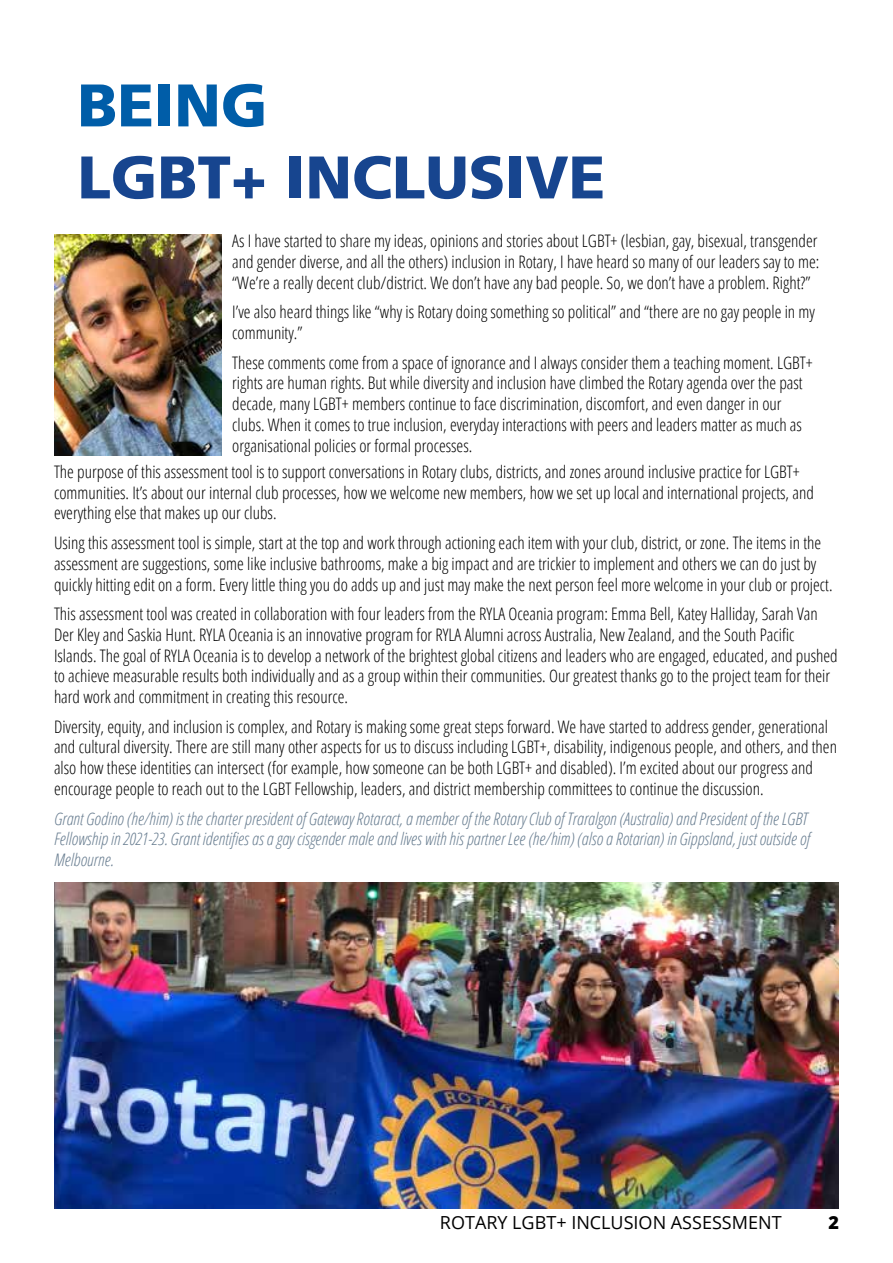
<style>
.page{position:relative;width:893px;height:1263px;background:#fff}
.page>*{position:absolute;margin:0;border:0;box-sizing:border-box;transform-origin:0 0}
.t1{font:900 60px "Frutiger LT Std";color:#17458f}
.t2{font:900 60px "Frutiger LT Std";color:#005da8}
.t3{font:18px "Open Sans";color:#000}
.t4{font:800 18px "Open Sans";color:#000}
.t5{font:300 17.25px/20.7px "Open Sans Condensed";color:#000}
.t6{font:italic 300 17.25px/20.7px "Open Sans Condensed";color:#687d90}
</style>
<div class="page">
<img style="left:54px;top:234px;width:167px;height:222px">
<img style="left:54px;top:882px;width:785px;height:327px">
<h1 class="t2" style="left:77px;top:69px;width:192px">BEING</h1>
<h1 class="t1" style="left:77px;top:141px;width:529px">LGBT+ INCLUSIVE</h1>
<p class="t5" style="left:232px;top:230px;width:589px;text-align:justify">As I have started to share my ideas, opinions and stories about LGBT+ (lesbian, gay, bisexual, transgender and gender diverse, and all the others) inclusion in Rotary, I have heard so many of our leaders say to me: “We’re a really decent club/district. We don’t have any bad people. So, we don’t have a problem. Right?”</p>
<p class="t5" style="left:232px;top:301px;width:584px">I’ve also heard things like “why is Rotary doing something so political” and “there are no gay people in my community.”</p>
<p class="t5" style="left:232px;top:352px;width:582px">These comments come from a space of ignorance and I always consider them a teaching moment. LGBT+ rights are human rights. But while diversity and inclusion have climbed the Rotary agenda over the past decade, many LGBT+ members continue to face discrimination, discomfort, and even danger in our clubs. When it comes to true inclusion, everyday interactions with peers and leaders matter as much as organisational policies or formal processes.</p>
<p class="t5" style="left:54px;top:461px;width:761px">The purpose of this assessment tool is to support conversations in Rotary clubs, districts, and zones around inclusive practice for LGBT+ communities. It’s about our internal club processes, how we welcome new members, how we set up local and international projects, and everything else that makes up our clubs.</p>
<p class="t5" style="left:54px;top:532px;width:780px">Using this assessment tool is simple, start at the top and work through actioning each item with your club, district, or zone. The items in the assessment are suggestions, some like inclusive bathrooms, make a big impact and are trickier to implement and others we can do just by quickly hitting edit on a form. Every little thing you do adds up and just may make the next person feel more welcome in your club or project.</p>
<p class="t5" style="left:54px;top:603px;width:785px">This assessment tool was created in collaboration with four leaders from the RYLA Oceania program: Emma Bell, Katey Halliday, Sarah Van Der Kley and Saskia Hunt. RYLA Oceania is an innovative program for RYLA Alumni across Australia, New Zealand, and the South Pacific Islands. The goal of RYLA Oceania is to develop a network of the brightest global citizens and leaders who are engaged, educated, and pushed to achieve measurable results both individually and as a group within their communities. Our greatest thanks go to the project team for their hard work and commitment in creating this resource.</p>
<p class="t5" style="left:54px;top:716px;width:784px">Diversity, equity, and inclusion is complex, and Rotary is making some great steps forward. We have started to address gender, generational and cultural diversity. There are still many other aspects for us to discuss including LGBT+, disability, indigenous people, and others, and then also how these identities can intersect (for example, how someone can be both LGBT+ and disabled). I’m excited about our progress and encourage people to reach out to the LGBT Fellowship, leaders, and district membership committees to continue the discussion.</p>
<p class="t6" style="left:54px;top:807px;width:757px">Grant Godino (he/him) is the charter president of Gateway Rotaract, a member of the Rotary Club of Traralgon (Australia) and President of the LGBT<br>Fellowship in 2021-23. Grant identifies as a gay cisgender male and lives with his partner Lee (he/him) (also a Rotarian) in Gippsland, just outside of<br>Melbourne.</p>
<p class="t3" style="left:440px;top:1210px;width:343px">ROTARY LGBT+ INCLUSION ASSESSMENT</p>
<p class="t4" style="left:828px;top:1209px;width:12px">2</p>
</div>
